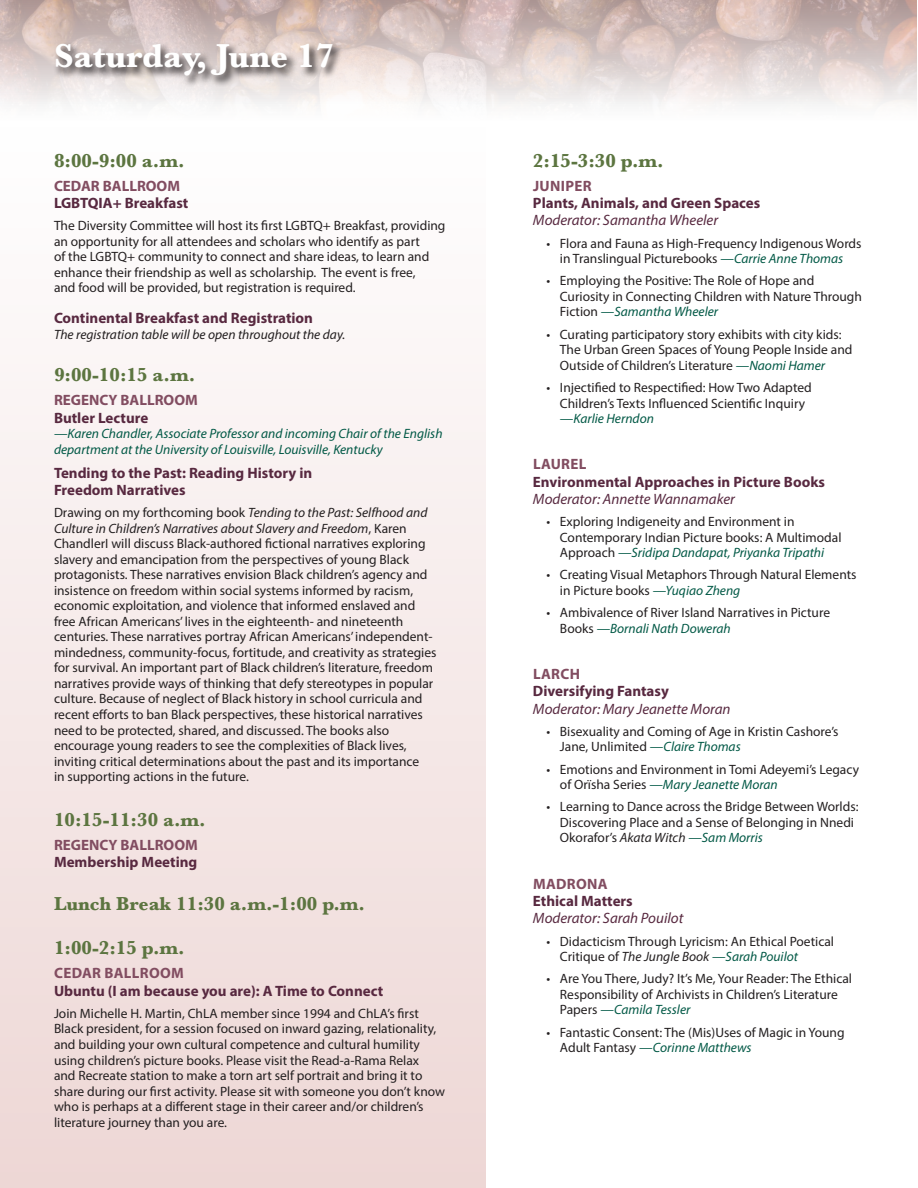
<style>
.page{position:relative;width:918px;height:1188px;background:#fff}
.page>*{position:absolute;margin:0;border:0;box-sizing:border-box;transform-origin:0 0}
.Heading_1{font:700 34.5px "Baskerville";color:#fff}
.Time_subhead{font:700 19.5px "Baskerville";color:#5c7540}
.class_location{font:700 19.5px "Baskerville";color:#5c7540}
.class_location-2{font:700 15px/17.2px "Myriad Pro";color:#582940}
.class_location-3{font:italic 15px/17.2px "Myriad Pro";color:#582940}
.class_location-4{font:700 15px "Myriad Pro";color:#824d61}
.body_text{font:13.5px/15.5px "Myriad Pro";color:#231f20}
.class_location-5{font:italic 13.5px/15.6px "Myriad Pro";color:#005845}
.body_text-2{font:italic 13.5px "Myriad Pro";color:#231f20}
.s1{color:#824d61}
.s2{font-style:italic}
.s3{font-weight:400;font-style:italic}
.s4{font-style:italic;color:#005845}
.s5{font-weight:700;font-style:normal;color:#824d61}
.s6{font-weight:700;font-style:normal}
</style>
<div class="page">
<img style="left:0;top:0;width:917px;height:104px">
<div style="left:0;top:122px;width:486px;height:1066px;background:linear-gradient(to bottom,#fefeff,#edd7d5)"></div>
<div style="left:53px;top:41px;width:291px;height:47px;background:#231f20;opacity:.75"></div>
<p class="Heading_1" style="left:54px;top:32px;width:282px">Saturday, June 17</p>
<p class="Time_subhead" style="left:54px;top:147px;width:132px">8:00-9:00 a.m.</p>
<p class="class_location-2" style="left:54px;top:177px;width:136px"><span class="s1">CEDAR BALLROOM<br></span>LGBTQIA+ Breakfast</p>
<p class="body_text" style="left:54px;top:218px;width:393px">The Diversity Committee will host its first LGBTQ+ Breakfast, providing an opportunity for all attendees and scholars who identify as part<br>of the LGBTQ+ community to connect and share ideas, to learn and enhance their friendship as well as scholarship. The event is free,<br>and food will be provided, but registration is required.</p>
<p class="class_location-2" style="left:54px;top:309px;width:261px">Continental Breakfast and Registration</p>
<p class="body_text-2" style="left:54px;top:326px;width:293px">The registration table will be open throughout the day.</p>
<p class="Time_subhead" style="left:54px;top:361px;width:143px">9:00-10:15 a.m.</p>
<p class="class_location-4" style="left:54px;top:391px;width:145px">REGENCY BALLROOM</p>
<p class="class_location-2" style="left:54px;top:408px;width:96px">Butler Lecture</p>
<p class="class_location-5" style="left:54px;top:426px;width:390px">—Karen Chandler, Associate Professor and incoming Chair of the English department at the University of Louisville, Louisville, Kentucky</p>
<p class="class_location-2" style="left:54px;top:463px;width:260px">Tending to the Past: Reading History in<br>Freedom Narratives</p>
<p class="body_text" style="left:54px;top:505px;width:384px">Drawing on my forthcoming book <span class="s2">Tending to the Past: Selfhood and Culture in Children’s Narratives about Slavery and Freedom</span>, Karen ChandlerI will discuss Black-authored fictional narratives exploring slavery and emancipation from the perspectives of young Black protagonists. These narratives envision Black children’s agency and insistence on freedom within social systems informed by racism, economic exploitation, and violence that informed enslaved and free African Americans’ lives in the eighteenth- and nineteenth centuries. These narratives portray African Americans’ independent&shy;mindedness, community-focus, fortitude, and creativity as strategies for survival. An important part of Black children’s literature, freedom narratives provide ways of thinking that defy stereotypes in popular culture. Because of neglect of Black history in school curricula and recent efforts to ban Black perspectives, these historical narratives need to be protected, shared, and discussed. The books also encourage young readers to see the complexities of Black lives, inviting critical determinations about the past and its importance<br>in supporting actions in the future.</p>
<p class="Time_subhead" style="left:54px;top:806px;width:153px">10:15-11:30 a.m.</p>
<p class="class_location-4" style="left:54px;top:835px;width:145px">REGENCY BALLROOM</p>
<p class="class_location-2" style="left:54px;top:853px;width:145px">Membership Meeting</p>
<p class="Time_subhead" style="left:54px;top:890px;width:313px">Lunch Break 11:30 a.m.-1:00 p.m.</p>
<p class="Time_subhead" style="left:54px;top:935px;width:132px">1:00-2:15 p.m.</p>
<p class="class_location-2" style="left:54px;top:964px;width:331px"><span class="s1">CEDAR BALLROOM<br></span>Ubuntu (I am because you are): A Time to Connect</p>
<p class="body_text" style="left:54px;top:1005px;width:393px">Join Michelle H. Martin, ChLA member since 1994 and ChLA’s first Black president, for a session focused on inward gazing, relationality, and building your own cultural competence and cultural humility using children’s picture books. Please visit the Read-a-Rama Relax<br>and Recreate station to make a torn art self portrait and bring it to share during our first activity. Please sit with someone you don’t know who is perhaps at a different stage in their career and/or children’s literature journey than you are.</p>
<p class="class_location" style="left:533px;top:147px;width:132px">2:15-3:30 p.m.</p>
<p class="class_location-2" style="left:533px;top:177px;width:229px"><span class="s1">JUNIPER<br></span>Plants, Animals, and Green Spaces<br><span class="s3">Moderator: Samantha Wheeler</span></p>
<p class="body_text" style="left:546px;top:235px;width:317px;text-align:center">• Flora and Fauna as High-Frequency Indigenous Words in Translingual Picturebooks <span class="s4">—Carrie Anne Thomas</span></p>
<p class="body_text" style="left:560px;top:273px;width:304px;text-indent:-14px">• Employing the Positive: The Role of Hope and<br>Curiosity in Connecting Children with Nature Through<br>Fiction <span class="s4">—Samantha Wheeler</span></p>
<p class="body_text" style="left:560px;top:326px;width:294px;text-indent:-14px">• Curating participatory story exhibits with city kids:<br>The Urban Green Spaces of Young People Inside and<br>Outside of Children’s Literature <span class="s4">—Naomi Hamer</span></p>
<p class="body_text" style="left:560px;top:379px;width:253px;text-indent:-14px">• Injectified to Respectified: How Two Adapted<br>Children’s Texts Influenced Scientific Inquiry <span class="s4">—Karlie Herndon</span></p>
<p class="class_location-2" style="left:533px;top:455px;width:294px"><span class="s1">LAUREL<br></span>Environmental Approaches in Picture Books<br><span class="s3">Moderator: Annette Wannamaker</span></p>
<p class="body_text" style="left:560px;top:514px;width:283px;text-indent:-14px">• Exploring Indigeneity and Environment in<br>Contemporary Indian Picture books: A Multimodal<br>Approach <span class="s4">—Sridipa Dandapat, Priyanka Tripathi</span></p>
<p class="body_text" style="left:560px;top:567px;width:298px;text-indent:-14px">• Creating Visual Metaphors Through Natural Elements in Picture books <span class="s4">—Yuqiao Zheng</span></p>
<p class="body_text" style="left:560px;top:605px;width:272px;text-indent:-14px">• Ambivalence of River Island Narratives in Picture<br>Books <span class="s4">—Bornali Nath Dowerah</span></p>
<p class="class_location-3" style="left:533px;top:665px;width:199px"><span class="s5">LARCH<br></span><span class="s6">Diversifying Fantasy<br></span>Moderator: Mary Jeanette Moran</p>
<p class="body_text" style="left:560px;top:723px;width:280px;text-indent:-14px">• Bisexuality and Coming of Age in Kristin Cashore’s<br>Jane, Unlimited <span class="s4">—Claire Thomas</span></p>
<p class="body_text" style="left:560px;top:761px;width:301px;text-indent:-14px">• Emotions and Environment in Tomi Adeyemi’s Legacy of Orïsha Series <span class="s4">—Mary Jeanette Moran</span></p>
<p class="body_text" style="left:560px;top:799px;width:300px;text-indent:-14px">• Learning to Dance across the Bridge Between Worlds:<br>Discovering Place and a Sense of Belonging in Nnedi<br>Okorafor’s <span class="s2">Akata Witch</span> <span class="s4">—Sam Morris</span></p>
<p class="class_location-3" style="left:533px;top:875px;width:152px"><span class="s5">MADRONA<br></span><span class="s6">Ethical Matters<br></span>Moderator: Sarah Pouilot</p>
<p class="body_text" style="left:560px;top:933px;width:276px;text-indent:-14px">• Didacticism Through Lyricism: An Ethical Poetical<br>Critique of <span class="s2">The Jungle Book</span> <span class="s4">—Sarah Pouilot</span></p>
<p class="body_text" style="left:560px;top:971px;width:294px;text-indent:-14px">• Are You There, Judy? It’s Me, Your Reader: The Ethical<br>Responsibility of Archivists in Children’s Literature<br>Papers <span class="s4">—Camila Tessler</span></p>
<p class="body_text" style="left:560px;top:1024px;width:286px;text-indent:-14px">• Fantastic Consent: The (Mis)Uses of Magic in Young<br>Adult Fantasy <span class="s4">—Corinne Matthews</span></p>
</div>
